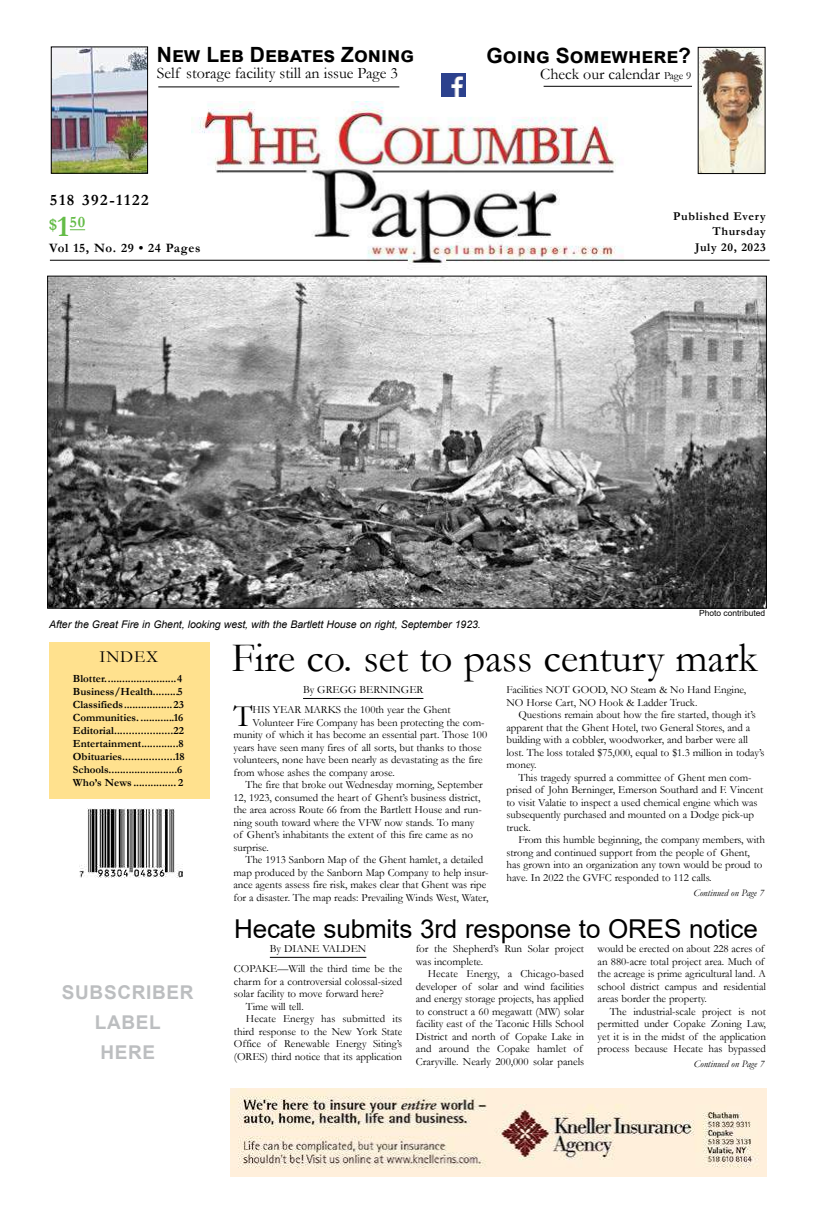
<style>
.page{position:relative;width:816px;height:1224px;background:#fff}
.page>*{position:absolute;margin:0;border:0;box-sizing:border-box;transform-origin:0 0}
.t1{font:42px "Garamond";letter-spacing:-.005em;color:#000}
.t2{font:31px "Garamond";color:#000}
.t3{font:26px "Arial";letter-spacing:-.005em;color:#000}
.t4{font:700 21px "Arial";color:#000}
.t5{font:700 19px/30px "Arial";letter-spacing:.035em;color:#bcbec0;text-align:center}
.t6{font:17px "Garamond";letter-spacing:.05em;color:#000}
.t7{font:16px "Garamond";color:#000}
.t8{font:700 16px/21.3px "Garamond";letter-spacing:.1em;color:#000}
.t9{font:700 12.9px "Garamond";letter-spacing:.05em;color:#000}
.t10{font:700 12px/15.6px "Garamond";letter-spacing:.05em;color:#000;text-align:right}
.t11{font:11px/12.5px "Garamond";letter-spacing:-.005em;color:#000}
.t12{font:700 11px/13px "Garamond";color:#000}
.t13{font:italic 10.5px "Arial";letter-spacing:-.005em;color:#000}
.t14{font:italic 10.1px "Garamond";color:#000}
.t15{font:8.5px "Arial";letter-spacing:-.005em;color:#000}
.s1{font-size:18px;color:#64bc47}
.s2{font-size:30px;color:#64bc47}
.s3{color:#64bc47}
.s4{font-size:11px}
.s5{font-style:inherit}
</style>
<div class="page">
<img style="left:79px;top:808px;width:104px;height:69px">
<hr style="left:543px;top:86px;width:149px;height:1px;background:#000">
<hr style="left:158px;top:87px;width:241px;height:1px;background:#000">
<div style="left:49px;top:642px;width:161px;height:156px;background:#ffe18e"></div>
<img style="left:231px;top:1088px;width:535px;height:89px">
<img style="left:700px;top:49px;width:63px;height:123px">
<div style="left:698px;top:47px;width:67px;height:127px;border:1px solid #000"></div>
<img style="left:192px;top:102px;width:438px;height:168px">
<hr style="left:446px;top:260px;width:323px;height:1px;background:#000">
<hr style="left:50px;top:260px;width:358px;height:1px;background:#000">
<svg style="left:70px;top:229px;width:15px;height:1px"></svg>
<img style="left:442px;top:73px;width:23px;height:23px">
<img style="left:53px;top:49px;width:93px;height:123px">
<div style="left:51px;top:47px;width:97px;height:127px;border:1px solid #000"></div>
<hr style="left:303px;top:698px;width:120px;height:1px;background:#000">
<img style="left:49px;top:278px;width:715px;height:328px">
<hr style="left:270px;top:957px;width:96px;height:1px;background:#000">
<h3 class="t4" style="left:157px;top:40px;width:259px">New Leb Debates Zoning</h3>
<h3 class="t7" style="left:157px;top:62px;width:243px">Self storage facility still an issue Page 3</h3>
<h3 class="t8" style="left:49px;top:190px;width:102px">518 392-1122 <span class="s1">$</span><span class="s2">1</span><span class="s3">50</span></h3>
<h3 class="t4" style="left:486px;top:41px;width:206px">Going Somewhere?</h3>
<h3 class="t7" style="left:540px;top:63px;width:152px">Check our calendar <span class="s4">Page 9</span></h3>
<p class="t10" style="left:673px;top:208px;width:94px">Published Every<br>Thursday</p>
<p class="t9" style="left:49px;top:239px;width:153px">Vol 15, No. 29 • 24 Pages</p>
<p class="t10" style="left:695px;top:240px;width:72px">July 20, 2023</p>
<p class="t13" style="left:49px;top:617px;width:433px">After the Great Fire in Ghent, looking west, with the Bartlett House on right, September 1923.</p>
<p class="t15" style="left:699px;top:607px;width:68px">Photo contributed</p>
<h3 class="t6" style="left:99px;top:646px;width:60px">INDEX</h3>
<p class="t12" style="left:73px;top:672px;width:113px"><span class="s5">Blotter</span>.........................4<br><span class="s5">Business/Health</span>.........5<br><span class="s5">Classifieds</span>.................23<br><span class="s5">Communities</span>. ............16<br><span class="s5">Editorial</span>....................22<br><span class="s5">Entertainment</span>.............8<br><span class="s5">Obituaries</span>..................18<br><span class="s5">Schools........</span>................6<br><span class="s5">Who’s News</span> ............... 2</p>
<h3 class="t5" style="left:62px;top:977px;width:133px">SUBSCRIBER<br>LABEL<br>HERE</h3>
<h1 class="t1" style="left:231px;top:630px;width:528px">Fire co. set to pass century mark</h1>
<p class="t11" style="left:506px;top:683px;width:241px">Facilities NOT GOOD, NO Steam &amp; No Hand Engine,<br>NO Horse Cart, NO Hook &amp; Ladder Truck.</p>
<p class="t11" style="left:506px;top:708px;width:260px;text-indent:12px">Questions remain about how the fire started, though it’s apparent that the Ghent Hotel, two General Stores, and a building with a cobbler, woodworker, and barber were all lost. The loss totaled $75,000, equal to $1.3 million in today’s money.</p>
<p class="t11" style="left:506px;top:771px;width:258px;text-indent:12px">This tragedy spurred a committee of Ghent men com&shy;prised of John Berninger, Emerson Southard and F. Vincent to visit Valatie to inspect a used chemical engine which was subsequently purchased and mounted on a Dodge pick-up truck.</p>
<p class="t11" style="left:506px;top:833px;width:260px;text-indent:12px">From this humble beginning, the company members, with strong and continued support from the people of Ghent, has grown into an organization any town would be proud to have. In 2022 the GVFC responded to 112 calls.</p>
<p class="t11" style="left:303px;top:683px;width:122px">By GREGG BERNINGER</p>
<h2 class="t2" style="left:233px;top:695px;width:21px">T</h2>
<p class="t11" style="left:252px;top:703px;width:200px">HIS YEAR MARKS the 100th year the Ghent</p>
<p class="t11" style="left:252px;top:716px;width:234px">Volunteer Fire Company has been protecting the com-</p>
<p class="t11" style="left:233px;top:728px;width:255px">munity of which it has become an essential part. Those 100</p>
<p class="t11" style="left:233px;top:741px;width:250px">years have seen many fires of all sorts, but thanks to those</p>
<p class="t11" style="left:233px;top:753px;width:250px">volunteers, none have been nearly as devastating as the fire</p>
<p class="t11" style="left:233px;top:766px;width:163px">from whose ashes the company arose.</p>
<p class="t11" style="left:245px;top:778px;width:239px">The fire that broke out Wednesday morning, September</p>
<p class="t11" style="left:233px;top:791px;width:248px">12, 1923, consumed the heart of Ghent’s business district,</p>
<p class="t11" style="left:233px;top:803px;width:250px">the area across Route 66 from the Bartlett House and run-</p>
<p class="t11" style="left:233px;top:816px;width:242px">ning south toward where the VFW now stands. To many</p>
<p class="t11" style="left:233px;top:828px;width:241px">of Ghent’s inhabitants the extent of this fire came as no</p>
<p class="t11" style="left:233px;top:841px;width:37px">surprise.</p>
<p class="t11" style="left:245px;top:853px;width:239px">The 1913 Sanborn Map of the Ghent hamlet, a detailed</p>
<p class="t11" style="left:233px;top:866px;width:257px">map produced by the Sanborn Map Company to help insur-</p>
<p class="t11" style="left:233px;top:878px;width:254px">ance agents assess fire risk, makes clear that Ghent was ripe</p>
<p class="t11" style="left:233px;top:891px;width:256px">for a disaster. The map reads: Prevailing Winds West, Water,</p>
<p class="t14" style="left:693px;top:886px;width:72px">Continued on Page 7</p>
<h3 class="t3" style="left:234px;top:911px;width:525px">Hecate submits 3rd response to ORES notice</h3>
<p class="t11" style="left:234px;top:939px;width:170px;line-height:19.7px;text-align:center">By DIANE VALDEN<br>COPAKE—Will the third time be the</p>
<p class="t11" style="left:234px;top:975px;width:170px">charm for a controversial colossal-sized</p>
<p class="t11" style="left:234px;top:987px;width:151px">solar facility to move forward here?</p>
<p class="t11" style="left:246px;top:1000px;width:59px">Time will tell.</p>
<p class="t11" style="left:246px;top:1012px;width:158px">Hecate Energy has submitted its</p>
<p class="t11" style="left:234px;top:1025px;width:170px">third response to the New York State</p>
<p class="t11" style="left:234px;top:1037px;width:170px">Office of Renewable Energy Siting’s</p>
<p class="t11" style="left:234px;top:1050px;width:170px">(ORES) third notice that its application</p>
<p class="t11" style="left:597px;top:942px;width:170px">would be erected on about 228 acres of an 880-acre total project area. Much of the acreage is prime agricultural land. A school district campus and residential areas border the property.</p>
<p class="t11" style="left:597px;top:1005px;width:170px;text-align:justify;text-indent:12px">The industrial-scale project is not permitted under Copake Zoning Law, yet it is in the midst of the application process because Hecate has bypassed</p>
<p class="t14" style="left:693px;top:1057px;width:72px">Continued on Page 7</p>
<p class="t11" style="left:416px;top:942px;width:170px">for the Shepherd’s Run Solar project was incomplete.</p>
<p class="t11" style="left:416px;top:967px;width:170px;text-indent:12px">Hecate Energy, a Chicago-based developer of solar and wind facilities and energy storage projects, has applied to construct a 60 megawatt (MW) solar facility east of the Taconic Hills School District and north of Copake Lake in and around the Copake hamlet of Craryville. Nearly 200,000 solar panels</p>
</div>
